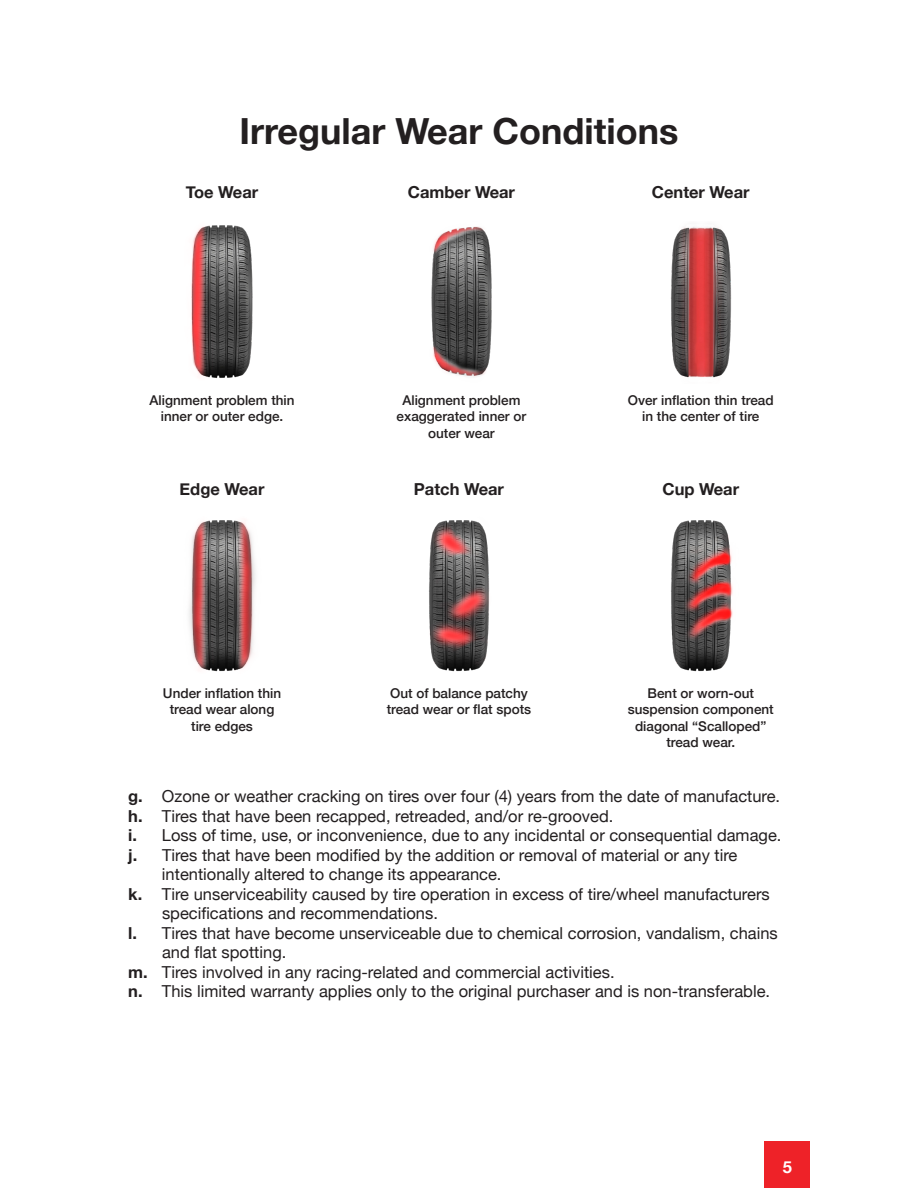
<style>
.page{position:relative;width:918px;height:1188px;background:#fff}
.page>*{position:absolute;margin:0;border:0;box-sizing:border-box;transform-origin:0 0}
._24_main_headers{font:700 36px "Helvetica Neue";color:#231f20}
.t1{font:16.5px/19.5px "Helvetica Neue";color:#231f20}
.t2{font:700 16.5px "Helvetica Neue";color:#231f20}
.t3{font:700 16.5px "Helvetica Neue";color:#fff}
.t4{font:500 13.5px/16.5px "Helvetica Neue";color:#231f20;text-align:center}
.s1{font-weight:700}
</style>
<div class="page">
<img style="left:191px;top:225px;width:62px;height:153px">
<img style="left:189px;top:520px;width:67px;height:152px">
<img style="left:431px;top:226px;width:61px;height:151px">
<img style="left:429px;top:520px;width:61px;height:152px">
<img style="left:671px;top:227px;width:61px;height:151px">
<img style="left:671px;top:520px;width:62px;height:152px">
<div style="left:765px;top:1142px;width:45px;height:46px;background:#ee2228"></div>
<p class="_24_main_headers" style="left:239px;top:103px;width:441px">Irregular Wear Conditions</p>
<p class="t2" style="left:186px;top:179px;width:74px">Toe Wear</p>
<p class="t2" style="left:408px;top:179px;width:109px">Camber Wear</p>
<p class="t2" style="left:652px;top:179px;width:99px">Center Wear</p>
<p class="t4" style="left:150px;top:391px;width:147px">Alignment problem thin inner or outer edge.</p>
<p class="t4" style="left:397px;top:391px;width:131px">Alignment problem exaggerated inner or outer wear</p>
<p class="t4" style="left:628px;top:391px;width:147px">Over inflation thin tread in the center of tire</p>
<p class="t2" style="left:180px;top:476px;width:86px">Edge Wear</p>
<p class="t2" style="left:414px;top:476px;width:92px">Patch Wear</p>
<p class="t2" style="left:662px;top:476px;width:78px">Cup Wear</p>
<p class="t4" style="left:163px;top:684px;width:120px">Under inflation thin tread wear along</p>
<p class="t4" style="left:191px;top:717px;width:63px">tire edges</p>
<p class="t4" style="left:387px;top:684px;width:146px;text-align:left">Out of balance patchy tread wear or flat spots</p>
<p class="t4" style="left:648px;top:684px;width:108px">Bent or worn-out</p>
<p class="t4" style="left:628px;top:700px;width:148px">suspension component diagonal “Scalloped” tread wear.</p>
<p class="t1" style="left:128px;top:788px;width:653px"><span class="s1">g.</span> Ozone or weather cracking on tires over four (4) years from the date of manufacture.</p>
<p class="t1" style="left:128px;top:807px;width:487px"><span class="s1">h.</span> Tires that have been recapped, retreaded, and/or re-grooved.</p>
<p class="t1" style="left:128px;top:827px;width:655px"><span class="s1">i.</span> Loss of time, use, or inconvenience, due to any incidental or consequential damage.</p>
<p class="t1" style="left:128px;top:846px;width:611px"><span class="s1">j.</span> Tires that have been modified by the addition or removal of material or any tire</p>
<p class="t1" style="left:162px;top:866px;width:341px">intentionally altered to change its appearance.</p>
<p class="t1" style="left:162px;top:885px;width:609px;text-indent:-34px"><span class="s1">k.</span> Tire unserviceability caused by tire operation in excess of tire/wheel manufacturers specifications and recommendations.</p>
<p class="t1" style="left:162px;top:924px;width:617px;text-indent:-34px"><span class="s1">l.</span> Tires that have become unserviceable due to chemical corrosion, vandalism, chains and flat spotting.</p>
<p class="t1" style="left:128px;top:963px;width:488px"><span class="s1">m.</span> Tires involved in any racing-related and commercial activities.</p>
<p class="t1" style="left:128px;top:983px;width:643px"><span class="s1">n.</span> This limited warranty applies only to the original purchaser and is non-transferable.</p>
<p class="t3" style="left:783px;top:1154px;width:11px">5</p>
</div>
